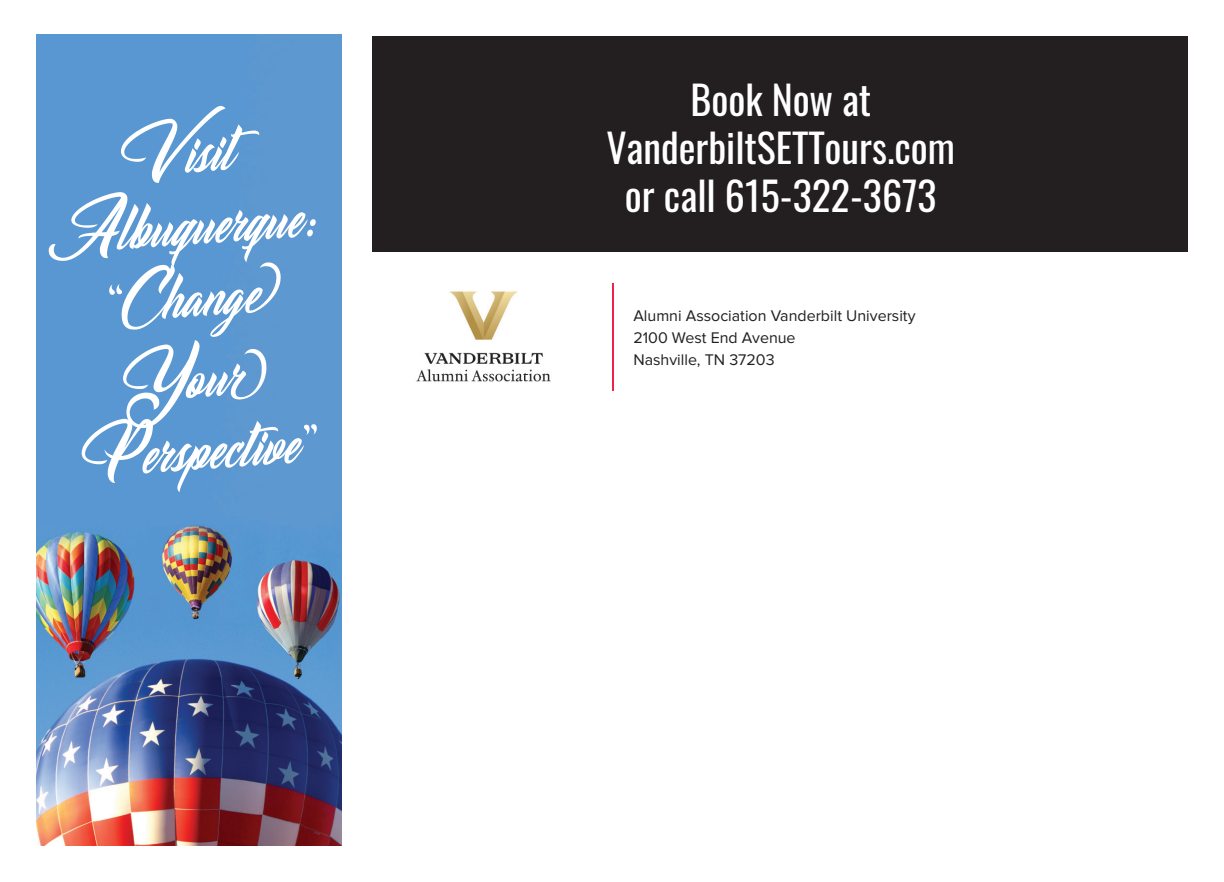
<style>
.page{position:relative;width:1224px;height:882px;background:#fff}
.page>*{position:absolute;margin:0;border:0;box-sizing:border-box;transform-origin:0 0}
.t1{font:48px/72px "South Gardens Pure";color:#fff;text-align:center}
.t2{font:40px/48px "Oswald";color:#fff;text-align:center}
.t3{font:16px/22px "Proxima Nova";color:#231f20}
</style>
<div class="page">
<hr style="left:1223px;top:0;width:1px;height:882px;background:#231f20">
<img style="left:36px;top:35px;width:306px;height:811px">
<div style="left:373px;top:37px;width:815px;height:214px;background:#231f20"></div>
<img style="left:416px;top:291px;width:135px;height:91px">
<hr style="left:612px;top:283px;width:2px;height:108px;background:#ed2347">
<h1 class="t1" style="left:40px;top:130px;width:273px;rotate:-4deg">Visit<br>Albuquerque: “Change</h1>
<h1 class="t1" style="left:74px;top:353px;width:235px;rotate:-4deg">Your<br>Perspective”</h1>
<h2 class="t2" style="left:606px;top:72px;width:350px">Book Now at<br>VanderbiltSETTours.com or call 615-322-3673</h2>
<p class="t3" style="left:633px;top:305px;width:284px">Alumni Association Vanderbilt University<br>2100 West End Avenue<br>Nashville, TN 37203</p>
</div>
